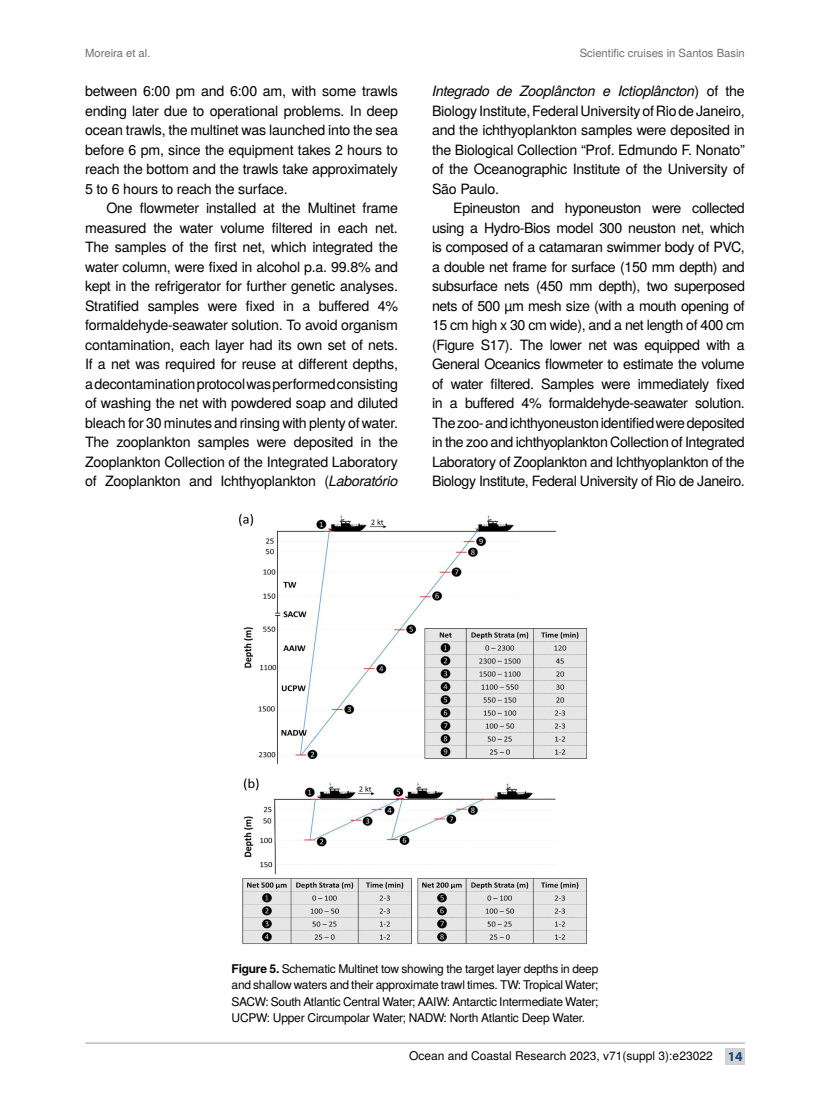
<style>
.page{position:relative;width:830px;height:1106px;background:#fff}
.page>*{position:absolute;margin:0;border:0;box-sizing:border-box;transform-origin:0 0}
.t1{font:14.25px/19.5px "Te X Gyre Heros";letter-spacing:-.015em;color:#000;text-align:justify}
.t2{font:12px/16.5px "Te X Gyre Heros";letter-spacing:-.02em;color:#000;text-align:justify}
.t3{font:12px "Te X Gyre Heros";color:#000}
.t4{font:11.25px "Te X Gyre Heros";color:#6d6e71}
.s1{font-style:italic}
.s2{font-weight:700}
.s3{font-family:"Myriad Pro";font-weight:700;font-size:13.5px;color:#134272}
</style>
<div class="page">
<hr style="left:85px;top:1042px;width:659px;height:1px;background:#9a9a9b">
<div style="left:725px;top:1048px;width:19px;height:16px;background:#d2d2d2"></div>
<img style="left:239px;top:513px;width:348px;height:431px">
<p class="t4" style="left:85px;top:44px;width:67px">Moreira et al.</p>
<p class="t1" style="left:85px;top:80px;width:314px">between 6:00 pm and 6:00 am, with some trawls ending later due to operational problems. In deep ocean trawls, the multinet was launched into the sea before 6 pm, since the equipment takes 2 hours to reach the bottom and the trawls take approximately 5 to 6 hours to reach the surface.</p>
<p class="t1" style="left:85px;top:197px;width:314px;text-indent:21px">One flowmeter installed at the Multinet frame measured the water volume filtered in each net.<br>The samples of the first net, which integrated the water column, were fixed in alcohol p.a. 99.8% and kept in the refrigerator for further genetic analyses.<br>Stratified samples were fixed in a buffered 4% formaldehyde-seawater solution. To avoid organism contamination, each layer had its own set of nets.<br>If a net was required for reuse at different depths, a decontamination protocol was performed consisting of washing the net with powdered soap and diluted bleach for 30 minutes and rinsing with plenty of water.<br>The zooplankton samples were deposited in the Zooplankton Collection of the Integrated Laboratory of Zooplankton and Ichthyoplankton (<span class="s1">Laboratório</span></p>
<p class="t4" style="left:579px;top:44px;width:166px">Scientific cruises in Santos Basin</p>
<p class="t1" style="left:432px;top:80px;width:314px"><span class="s1">Integrado de Zooplâncton e Ictioplâncton</span>) of the Biology Institute, Federal University of Rio de Janeiro, and the ichthyoplankton samples were deposited in the Biological Collection “Prof. Edmundo F. Nonato” of the Oceanographic Institute of the University of São Paulo.</p>
<p class="t1" style="left:432px;top:197px;width:314px;text-indent:21px">Epineuston and hyponeuston were collected using a Hydro-Bios model 300 neuston net, which is composed of a catamaran swimmer body of PVC, a double net frame for surface (150 mm depth) and subsurface nets (450 mm depth), two superposed nets of 500 µm mesh size (with a mouth opening of 15 cm high x 30 cm wide), and a net length of 400 cm (Figure S17). The lower net was equipped with a General Oceanics flowmeter to estimate the volume of water filtered. Samples were immediately fixed in a buffered 4% formaldehyde-seawater solution.<br>The zoo- and ichthyoneuston identified were deposited in the zoo and ichthyoplankton Collection of Integrated Laboratory of Zooplankton and Ichthyoplankton of the Biology Institute, Federal University of Rio de Janeiro.</p>
<p class="t2" style="left:231px;top:959px;width:368px"><span class="s2">Figure 5.</span> Schematic Multinet tow showing the target layer depths in deep and shallow waters and their approximate trawl times. TW: Tropical Water; SACW: South Atlantic Central Water; AAIW: Antarctic Intermediate Water; UCPW: Upper Circumpolar Water; NADW: North Atlantic Deep Water.</p>
<p class="t3" style="left:409px;top:1046px;width:335px">Ocean and Coastal Research 2023, v71(suppl 3):e23022 <span class="s3">14</span></p>
</div>
